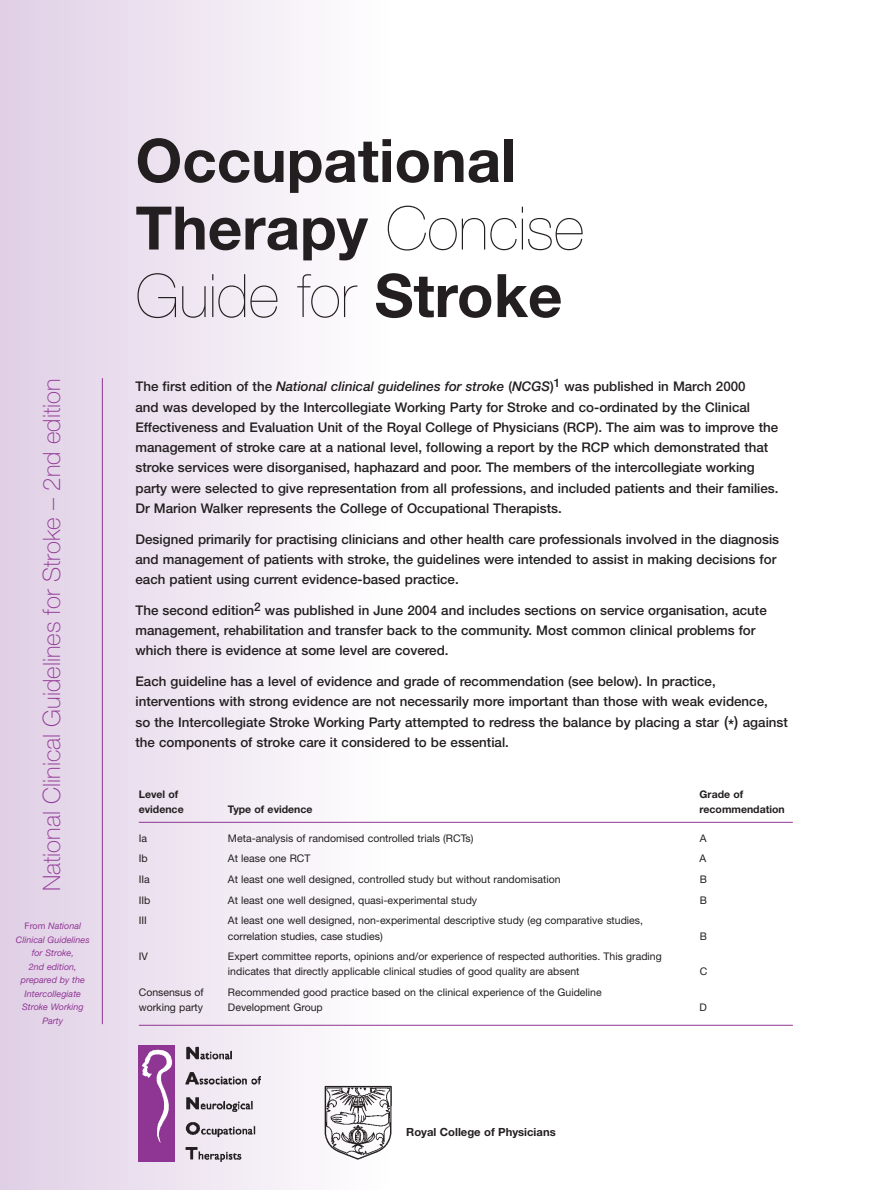
<style>
.page{position:relative;width:893px;height:1190px;background:#fff}
.page>*{position:absolute;margin:0;border:0;box-sizing:border-box;transform-origin:0 0}
.t1{font:700 60px/67.5px "Helvetica Neue";color:#231f20}
.t2{font:100 24px "Helvetica Neue";color:#8f3694}
.t3{font:500 13.35px/20.2px "Helvetica Neue";color:#231f20}
.t4{font:700 11.25px "Helvetica Neue";color:#231f20}
.t5{font:10.5px/15.3px "Helvetica Neue";color:#231f20}
.t6{font:700 10.5px "Helvetica Neue";color:#231f20}
.t7{font:italic 9px/13.5px "Helvetica Neue";color:#8f3694;text-align:center}
.s1{font-style:normal}
.s2{font-weight:200}
.s3{font-style:italic}
.s4{font-size:14.85px}
.s5{font-size:16.35px}
</style>
<div class="page">
<div style="left:0;top:0;width:389px;height:1189px;background:linear-gradient(to right,#e0cfe5,#fffeff)"></div>
<hr style="left:102px;top:378px;width:1px;height:646px;background:#8f3694">
<img style="left:316px;top:1079px;width:76px;height:85px">
<hr style="left:139px;top:822px;width:653px;height:1px;background:#8f3694">
<hr style="left:139px;top:1024px;width:653px;height:1px;background:#8f3694">
<img style="left:138px;top:1046px;width:36px;height:115px">
<img style="left:179px;top:1046px;width:82px;height:115px">
<h2 class="t2" style="left:43px;top:891px;width:514px;rotate:-90deg">National Clinical Guidelines for Stroke – 2nd edition</h2>
<p class="t7" style="left:16px;top:920px;width:75px"><span class="s1">From</span> National<br>Clinical Guidelines for Stroke,<br>2nd edition, prepared by the<br>Intercollegiate<br>Stroke Working<br>Party</p>
<h1 class="t1" style="left:135px;top:132px;width:450px">Occupational<br>Therapy <span class="s2">Concise<br>Guide for</span> Stroke</h1>
<p class="t3" style="left:135px;top:378px;width:644px">The first edition of the <span class="s3">National clinical guidelines for stroke</span> (<span class="s3">NCGS</span>)<sup>1</sup> was published in March 2000<br>and was developed by the Intercollegiate Working Party for Stroke and co-ordinated by the Clinical Effectiveness and Evaluation Unit of the Royal College of Physicians (RCP). The aim was to improve the management of stroke care at a national level, following a report by the RCP which demonstrated that stroke services were disorganised, haphazard and poor. The members of the intercollegiate working party were selected to give representation from all professions, and included patients and their families.<br>Dr Marion Walker represents the College of Occupational Therapists.</p>
<p class="t3" style="left:135px;top:530px;width:645px">Designed primarily for practising clinicians and other health care professionals involved in the diagnosis and management of patients with stroke, the guidelines were intended to assist in making decisions for each patient using current evidence-based practice.</p>
<p class="t3" style="left:135px;top:601px;width:632px">The second edition<sup>2</sup> was published in June 2004 and includes sections on service organisation, acute management, rehabilitation and transfer back to the community. Most common clinical problems for which there is evidence at some level are covered.</p>
<p class="t3" style="left:135px;top:672px;width:654px">Each guideline has a level of evidence and grade of recommendation (see below). In practice, interventions with strong evidence are not necessarily more important than those with weak evidence,<br>so the Intercollegiate Stroke Working Party attempted to redress the balance by placing a star <span class="s4">(</span><span class="s5">*</span><span class="s4">)</span> against the components of stroke care it considered to be essential.</p>
<p class="t6" style="left:139px;top:790px;width:41px">Level of</p>
<p class="t6" style="left:699px;top:790px;width:45px">Grade of</p>
<p class="t6" style="left:139px;top:805px;width:46px">evidence</p>
<p class="t6" style="left:228px;top:805px;width:86px">Type of evidence</p>
<p class="t6" style="left:699px;top:805px;width:87px">recommendation</p>
<p class="t5" style="left:139px;top:831px;width:10px">Ia</p>
<p class="t5" style="left:228px;top:831px;width:247px">Meta-analysis of randomised controlled trials (RCTs)</p>
<p class="t5" style="left:699px;top:831px;width:8px">A</p>
<p class="t5" style="left:139px;top:852px;width:10px">Ib</p>
<p class="t5" style="left:228px;top:852px;width:84px">At lease one RCT</p>
<p class="t5" style="left:699px;top:852px;width:8px">A</p>
<p class="t5" style="left:139px;top:872px;width:13px">IIa</p>
<p class="t5" style="left:228px;top:872px;width:334px">At least one well designed, controlled study but without randomisation</p>
<p class="t5" style="left:699px;top:872px;width:9px">B</p>
<p class="t5" style="left:139px;top:893px;width:13px">IIb</p>
<p class="t5" style="left:228px;top:893px;width:251px">At least one well designed, quasi-experimental study</p>
<p class="t5" style="left:699px;top:893px;width:9px">B</p>
<p class="t5" style="left:139px;top:913px;width:10px">III</p>
<p class="t5" style="left:228px;top:913px;width:416px">At least one well designed, non-experimental descriptive study (eg comparative studies, correlation studies, case studies)</p>
<p class="t5" style="left:699px;top:929px;width:9px">B</p>
<p class="t5" style="left:139px;top:949px;width:11px">IV</p>
<p class="t5" style="left:228px;top:949px;width:435px">Expert committee reports, opinions and/or experience of respected authorities. This grading indicates that directly applicable clinical studies of good quality are absent</p>
<p class="t5" style="left:699px;top:965px;width:9px">C</p>
<p class="t5" style="left:139px;top:985px;width:66px">Consensus of</p>
<p class="t5" style="left:228px;top:985px;width:375px">Recommended good practice based on the clinical experience of the Guideline</p>
<p class="t5" style="left:139px;top:1001px;width:66px">working party</p>
<p class="t5" style="left:228px;top:1001px;width:96px">Development Group</p>
<p class="t5" style="left:699px;top:1001px;width:9px">D</p>
<p class="t4" style="left:406px;top:1127px;width:151px">Royal College of Physicians</p>
</div>
